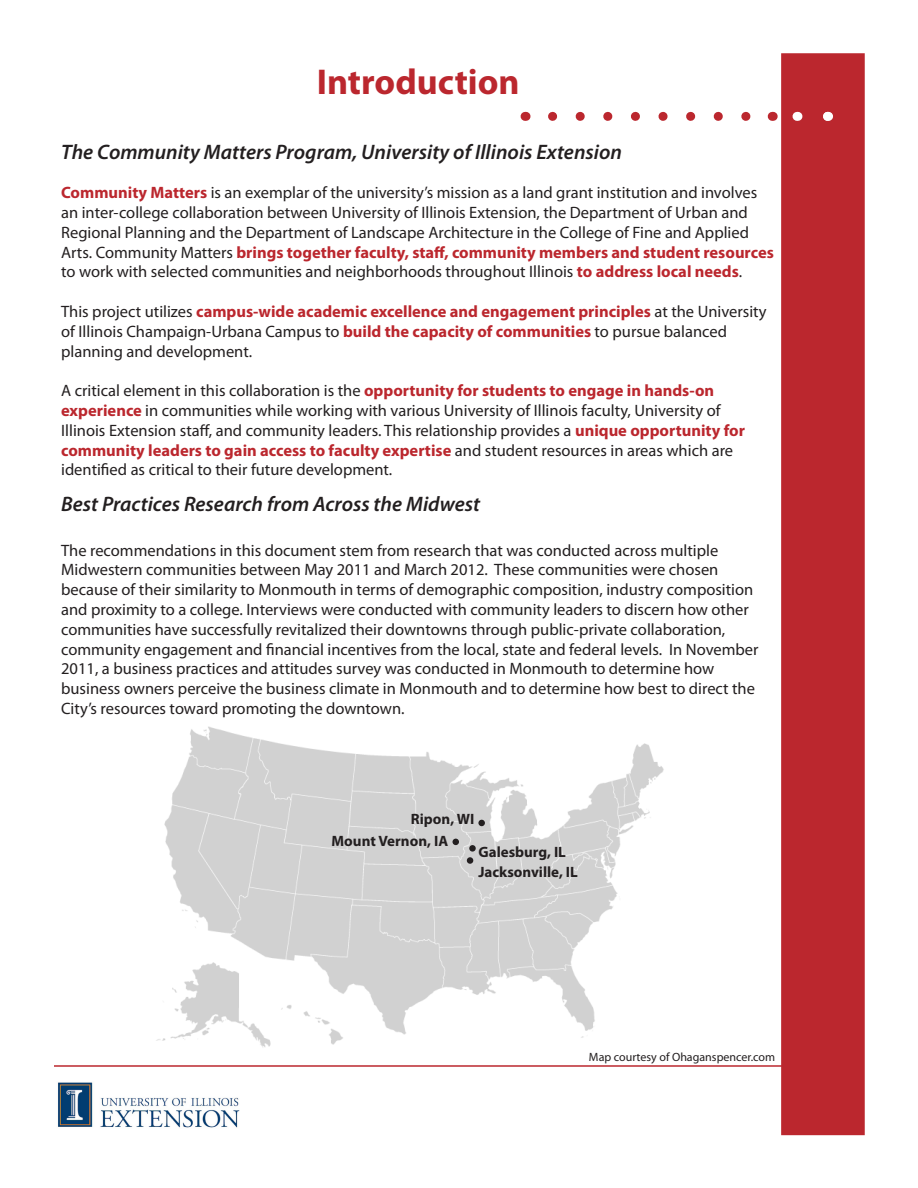
<style>
.page{position:relative;width:918px;height:1188px;background:#fff}
.page>*{position:absolute;margin:0;border:0;box-sizing:border-box;transform-origin:0 0}
.t1{font:700 36px "Myriad Pro";color:#bb272e}
.t2{font:italic 600 21px "Myriad Pro";color:#231f20}
.t3{font:16.5px/19.8px "Myriad Pro";color:#231f20}
.t4{font:700 15px "Myriad Pro";color:#231f20}
.t5{font:12px "Myriad Pro";color:#231f20}
.s1{font-weight:700;color:#bb272e}
</style>
<div class="page">
<img style="left:58px;top:1082px;width:182px;height:46px">
<hr style="left:54px;top:1065px;width:728px;height:2px;background:#bb272e">
<div style="left:781px;top:53px;width:84px;height:1082px;background:#bb272e;border:2px solid #bb272e"></div>
<svg style="left:553px;top:112px;width:198px;height:9px"></svg>
<svg style="left:823px;top:112px;width:6px;height:9px"></svg>
<img style="left:156px;top:726px;width:508px;height:321px">
<div style="left:478px;top:820px;width:7px;height:6px;border:2px solid #231f20;border-radius:50%"></div>
<svg style="left:453px;top:839px;width:6px;height:6px"></svg>
<div style="left:469px;top:845px;width:7px;height:7px;border:2px solid #231f20;border-radius:50%"></div>
<div style="left:467px;top:857px;width:6px;height:7px;border:2px solid #231f20;border-radius:50%"></div>
<p class="t1" style="left:317px;top:59px;width:204px">Introduction</p>
<p class="t2" style="left:61px;top:138px;width:562px">The Community Matters Program, University of Illinois Extension</p>
<p class="t3" style="left:61px;top:182px;width:714px"><span class="s1">Community Matters</span> is an exemplar of the university’s mission as a land grant institution and involves an inter-college collaboration between University of Illinois Extension, the Department of Urban and Regional Planning and the Department of Landscape Architecture in the College of Fine and Applied Arts. Community Matters <span class="s1">brings together faculty, staff, community members and student resources </span>to work with selected communities and neighborhoods throughout Illinois <span class="s1">to address local needs</span>.</p>
<p class="t3" style="left:61px;top:301px;width:707px">This project utilizes <span class="s1">campus-wide academic excellence and engagement principles</span> at the University of Illinois Champaign-Urbana Campus to <span class="s1">build the capacity of communities</span> to pursue balanced planning and development.</p>
<p class="t3" style="left:61px;top:380px;width:685px">A critical element in this collaboration is the <span class="s1">opportunity for students to engage in hands-on experience</span> in communities while working with various University of Illinois faculty, University of Illinois Extension staff, and community leaders. This relationship provides a <span class="s1">unique opportunity for community leaders to gain access to faculty expertise</span> and student resources in areas which are identified as critical to their future development.</p>
<p class="t2" style="left:61px;top:490px;width:420px">Best Practices Research from Across the Midwest</p>
<p class="t3" style="left:61px;top:540px;width:699px">The recommendations in this document stem from research that was conducted across multiple Midwestern communities between May 2011 and March 2012. These communities were chosen because of their similarity to Monmouth in terms of demographic composition, industry composition and proximity to a college. Interviews were conducted with community leaders to discern how other communities have successfully revitalized their downtowns through public-private collaboration, community engagement and financial incentives from the local, state and federal levels. In November 2011, a business practices and attitudes survey was conducted in Monmouth to determine how business owners perceive the business climate in Monmouth and to determine how best to direct the City’s resources toward promoting the downtown.</p>
<p class="t4" style="left:411px;top:809px;width:65px">Ripon, WI</p>
<p class="t4" style="left:332px;top:831px;width:118px">Mount Vernon, IA</p>
<p class="t4" style="left:478px;top:842px;width:89px">Galesburg, IL</p>
<p class="t4" style="left:478px;top:863px;width:101px">Jacksonville, IL</p>
<p class="t5" style="left:589px;top:1050px;width:188px">Map courtesy of Ohaganspencer.com</p>
</div>
